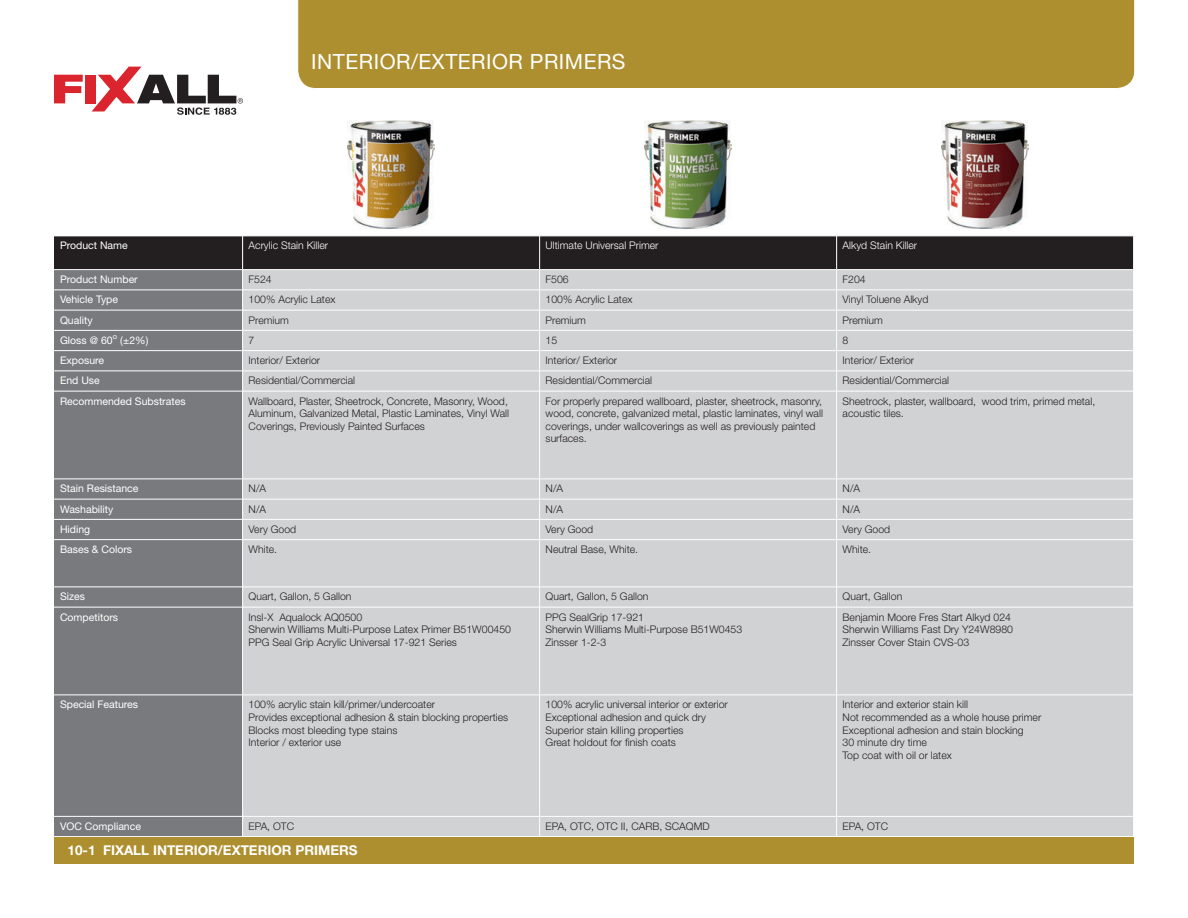
<style>
.page{position:relative;width:1188px;height:918px;background:#fff}
.page>*{position:absolute;margin:0;border:0;box-sizing:border-box;transform-origin:0 0}
.t1{font:21px "Helvetica Neue LT Std";letter-spacing:.025em;color:#fff}
.t2{font:700 13.5px "Helvetica Neue LT Std";color:#fff}
.t3{font:300 10.5px/12.6px "Helvetica Neue LT Std";color:#231f20}
.t4{font:10.5px/20.2px "Helvetica Neue LT Std";color:#fff}
.t5{font:300 10.5px "Helvetica Neue LT Std";color:#fff}
</style>
<div class="page">
<div style="left:54px;top:236px;width:189px;height:34px;background:#231f20"></div>
<div style="left:54px;top:270px;width:188px;height:566px;background:#787a7d"></div>
<hr style="left:54px;top:290px;width:189px;height:1px;background:#fff">
<hr style="left:54px;top:310px;width:189px;height:1px;background:#fff">
<hr style="left:54px;top:330px;width:189px;height:1px;background:#fff">
<hr style="left:54px;top:350px;width:189px;height:1px;background:#fff">
<hr style="left:54px;top:370px;width:189px;height:1px;background:#fff">
<hr style="left:54px;top:391px;width:189px;height:1px;background:#fff">
<hr style="left:54px;top:478px;width:189px;height:1px;background:#fff">
<hr style="left:54px;top:499px;width:189px;height:1px;background:#fff">
<hr style="left:54px;top:519px;width:189px;height:1px;background:#fff">
<hr style="left:54px;top:539px;width:189px;height:1px;background:#fff">
<hr style="left:54px;top:586px;width:189px;height:1px;background:#fff">
<hr style="left:54px;top:607px;width:189px;height:1px;background:#fff">
<hr style="left:54px;top:694px;width:189px;height:1px;background:#fff">
<hr style="left:54px;top:816px;width:189px;height:1px;background:#fff">
<hr style="left:54px;top:236px;width:189px;height:1px;background:#fff">
<hr style="left:54px;top:269px;width:189px;height:1px;background:#fff">
<div style="left:297px;top:0;width:838px;height:89px;background:#ae8f2f"></div>
<div style="left:243px;top:392px;width:890px;height:444px;background:#d1d2d4"></div>
<svg style="left:243px;top:817px;width:1px;height:19px"></svg>
<hr style="left:243px;top:816px;width:296px;height:1px;background:#fff">
<hr style="left:243px;top:694px;width:296px;height:1px;background:#fff">
<svg style="left:243px;top:587px;width:1px;height:20px"></svg>
<hr style="left:243px;top:607px;width:296px;height:1px;background:#fff">
<hr style="left:243px;top:586px;width:296px;height:1px;background:#fff">
<hr style="left:243px;top:539px;width:296px;height:1px;background:#fff">
<hr style="left:243px;top:519px;width:296px;height:1px;background:#fff">
<svg style="left:243px;top:479px;width:1px;height:60px"></svg>
<hr style="left:243px;top:499px;width:296px;height:1px;background:#fff">
<hr style="left:243px;top:478px;width:296px;height:1px;background:#fff">
<svg style="left:539px;top:816px;width:1px;height:20px"></svg>
<hr style="left:539px;top:695px;width:1px;height:121px;background:#fff">
<hr style="left:540px;top:816px;width:296px;height:1px;background:#fff">
<hr style="left:539px;top:607px;width:1px;height:88px;background:#fff">
<hr style="left:540px;top:694px;width:296px;height:1px;background:#fff">
<svg style="left:539px;top:587px;width:1px;height:20px"></svg>
<hr style="left:540px;top:607px;width:296px;height:1px;background:#fff">
<hr style="left:539px;top:540px;width:1px;height:47px;background:#fff">
<hr style="left:540px;top:586px;width:296px;height:1px;background:#fff">
<hr style="left:540px;top:539px;width:296px;height:1px;background:#fff">
<hr style="left:540px;top:519px;width:296px;height:1px;background:#fff">
<svg style="left:539px;top:479px;width:1px;height:61px"></svg>
<hr style="left:540px;top:499px;width:296px;height:1px;background:#fff">
<hr style="left:539px;top:391px;width:1px;height:88px;background:#fff">
<hr style="left:540px;top:478px;width:296px;height:1px;background:#fff">
<svg style="left:836px;top:816px;width:1px;height:20px"></svg>
<hr style="left:836px;top:695px;width:1px;height:121px;background:#fff">
<hr style="left:837px;top:816px;width:296px;height:1px;background:#fff">
<hr style="left:836px;top:607px;width:1px;height:88px;background:#fff">
<hr style="left:837px;top:694px;width:296px;height:1px;background:#fff">
<svg style="left:836px;top:587px;width:1px;height:20px"></svg>
<hr style="left:837px;top:607px;width:296px;height:1px;background:#fff">
<hr style="left:836px;top:540px;width:1px;height:47px;background:#fff">
<hr style="left:837px;top:586px;width:296px;height:1px;background:#fff">
<hr style="left:837px;top:539px;width:296px;height:1px;background:#fff">
<hr style="left:837px;top:519px;width:296px;height:1px;background:#fff">
<svg style="left:836px;top:479px;width:1px;height:61px"></svg>
<hr style="left:837px;top:499px;width:296px;height:1px;background:#fff">
<hr style="left:836px;top:391px;width:1px;height:88px;background:#fff">
<hr style="left:837px;top:478px;width:296px;height:1px;background:#fff">
<svg style="left:242px;top:236px;width:891px;height:155px;background:#aeaeb0"></svg>
<img style="left:347px;top:120px;width:88px;height:108px">
<img style="left:644px;top:120px;width:88px;height:108px">
<img style="left:941px;top:120px;width:88px;height:108px">
<svg style="left:54px;top:75px;width:29px;height:28px"></svg>
<div style="left:85px;top:75px;width:11px;height:28px;background:#da252e"></div>
<svg style="left:92px;top:67px;width:151px;height:48px"></svg>
<div style="left:54px;top:837px;width:1079px;height:27px;background:#ae8f2f"></div>
<h1 class="t1" style="left:311px;top:49px;width:316px">INTERIOR/EXTERIOR PRIMERS</h1>
<p class="t4" style="left:60px;top:235px;width:69px">Product Name</p>
<p class="t4" style="left:60px;top:269px;width:127px">Product Number<br>Vehicle Type<br>Quality<br>Gloss @ 60<sup>o</sup> (±2%)<br>Exposure<br>End Use<br>Recommended Substrates</p>
<p class="t5" style="left:249px;top:239px;width:81px">Acrylic Stain Killer</p>
<p class="t5" style="left:546px;top:239px;width:114px">Ultimate Universal Primer</p>
<p class="t5" style="left:843px;top:239px;width:76px">Alkyd Stain Killer</p>
<p class="t3" style="left:249px;top:273px;width:25px">F524</p>
<p class="t3" style="left:546px;top:273px;width:25px">F506</p>
<p class="t3" style="left:843px;top:273px;width:25px">F204</p>
<p class="t3" style="left:249px;top:293px;width:88px">100% Acrylic Latex</p>
<p class="t3" style="left:546px;top:293px;width:88px">100% Acrylic Latex</p>
<p class="t3" style="left:843px;top:293px;width:87px">Vinyl Toluene Alkyd</p>
<p class="t3" style="left:249px;top:313px;width:42px">Premium</p>
<p class="t3" style="left:546px;top:313px;width:42px">Premium</p>
<p class="t3" style="left:843px;top:313px;width:42px">Premium</p>
<p class="t3" style="left:249px;top:334px;width:7px">7</p>
<p class="t3" style="left:546px;top:334px;width:13px">15</p>
<p class="t3" style="left:843px;top:334px;width:7px">8</p>
<p class="t3" style="left:249px;top:354px;width:73px">Interior/ Exterior</p>
<p class="t3" style="left:546px;top:354px;width:73px">Interior/ Exterior</p>
<p class="t3" style="left:843px;top:354px;width:73px">Interior/ Exterior</p>
<p class="t3" style="left:249px;top:374px;width:108px">Residential/Commercial</p>
<p class="t3" style="left:546px;top:374px;width:108px">Residential/Commercial</p>
<p class="t3" style="left:843px;top:374px;width:108px">Residential/Commercial</p>
<p class="t3" style="left:249px;top:394px;width:262px;text-align:justify">Wallboard, Plaster, Sheetrock, Concrete, Masonry, Wood, Aluminum, Galvanized Metal, Plastic Laminates, Vinyl Wall Coverings, Previously Painted Surfaces</p>
<p class="t3" style="left:546px;top:394px;width:279px">For properly prepared wallboard, plaster, sheetrock, masonry, wood, concrete, galvanized metal, plastic laminates, vinyl wall coverings, under wallcoverings as well as previously painted surfaces.</p>
<p class="t3" style="left:843px;top:394px;width:254px">Sheetrock, plaster, wallboard, wood trim, primed metal, acoustic tiles.</p>
<p class="t4" style="left:60px;top:478px;width:80px">Stain Resistance<br>Washability<br>Hiding<br>Bases &amp; Colors</p>
<p class="t4" style="left:60px;top:586px;width:60px">Sizes<br>Competitors</p>
<p class="t3" style="left:249px;top:482px;width:19px">N/A</p>
<p class="t3" style="left:546px;top:482px;width:19px">N/A</p>
<p class="t3" style="left:843px;top:482px;width:19px">N/A</p>
<p class="t3" style="left:249px;top:502px;width:19px">N/A</p>
<p class="t3" style="left:546px;top:502px;width:19px">N/A</p>
<p class="t3" style="left:843px;top:502px;width:19px">N/A</p>
<p class="t3" style="left:249px;top:523px;width:49px">Very Good</p>
<p class="t3" style="left:546px;top:523px;width:49px">Very Good</p>
<p class="t3" style="left:843px;top:523px;width:49px">Very Good</p>
<p class="t3" style="left:249px;top:543px;width:30px">White.</p>
<p class="t3" style="left:546px;top:543px;width:94px">Neutral Base, White.</p>
<p class="t3" style="left:843px;top:543px;width:30px">White.</p>
<p class="t3" style="left:249px;top:590px;width:104px">Quart, Gallon, 5 Gallon</p>
<p class="t3" style="left:546px;top:590px;width:104px">Quart, Gallon, 5 Gallon</p>
<p class="t3" style="left:843px;top:590px;width:61px">Quart, Gallon</p>
<p class="t3" style="left:249px;top:610px;width:264px">Insl-X Aqualock AQ0500<br>Sherwin Williams Multi-Purpose Latex Primer B51W00450<br>PPG Seal Grip Acrylic Universal 17-921 Series</p>
<p class="t3" style="left:546px;top:610px;width:198px">PPG SealGrip 17-921<br>Sherwin Williams Multi-Purpose B51W0453<br>Zinsser 1-2-3</p>
<p class="t3" style="left:843px;top:610px;width:172px">Benjamin Moore Fres Start Alkyd 024<br>Sherwin Williams Fast Dry Y24W8980<br>Zinsser Cover Stain CVS-03</p>
<p class="t4" style="left:60px;top:694px;width:80px">Special Features</p>
<p class="t3" style="left:249px;top:698px;width:261px">100% acrylic stain kill/primer/undercoater<br>Provides exceptional adhesion &amp; stain blocking properties Blocks most bleeding type stains<br>Interior / exterior use</p>
<p class="t3" style="left:546px;top:698px;width:184px">100% acrylic universal interior or exterior Exceptional adhesion and quick dry Superior stain killing properties<br>Great holdout for finish coats</p>
<p class="t3" style="left:843px;top:698px;width:200px">Interior and exterior stain kill<br>Not recommended as a whole house primer<br>Exceptional adhesion and stain blocking<br>30 minute dry time<br>Top coat with oil or latex</p>
<p class="t4" style="left:60px;top:816px;width:83px">VOC Compliance</p>
<p class="t3" style="left:249px;top:820px;width:47px">EPA, OTC</p>
<p class="t3" style="left:546px;top:820px;width:165px">EPA, OTC, OTC II, CARB, SCAQMD</p>
<p class="t3" style="left:843px;top:820px;width:47px">EPA, OTC</p>
<p class="t2" style="left:68px;top:842px;width:292px">10-1 FIXALL INTERIOR/EXTERIOR PRIMERS</p>
</div>
